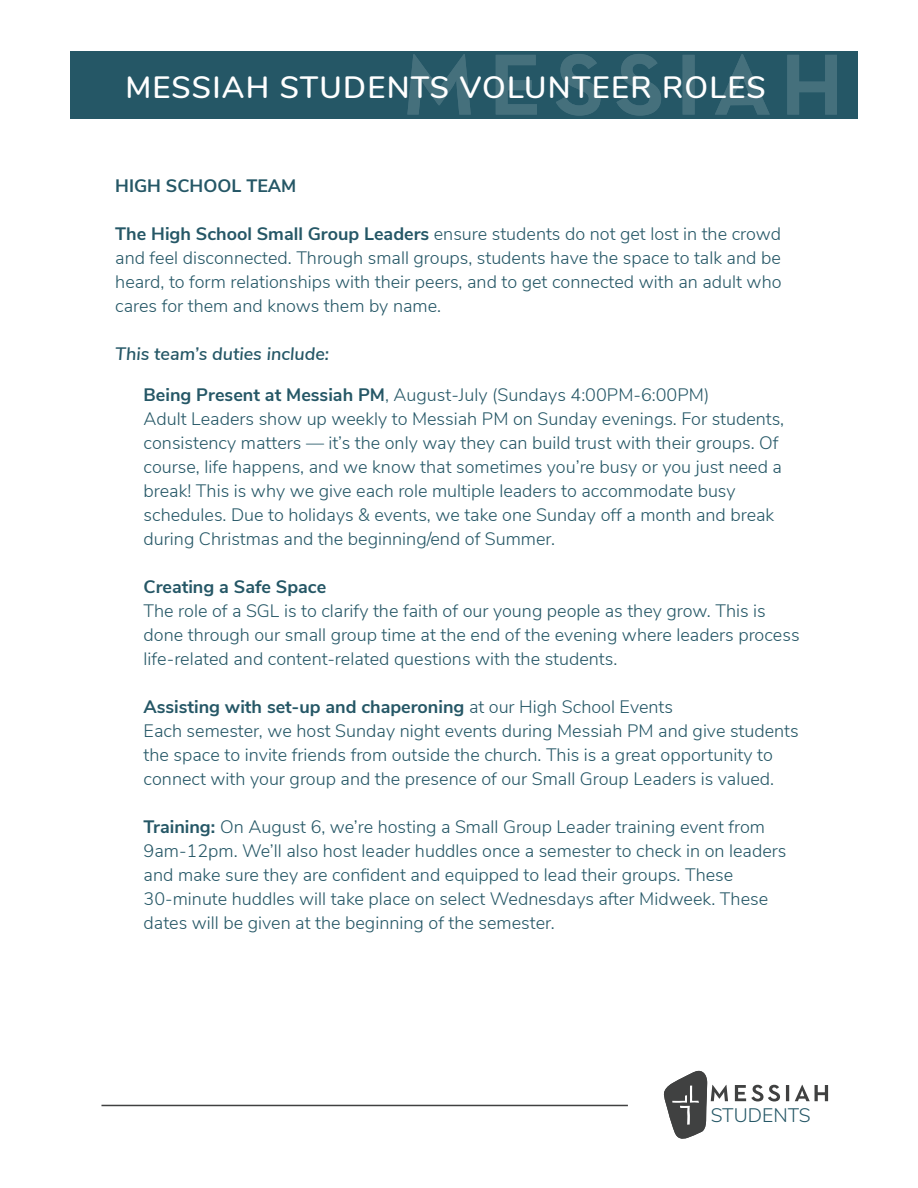
<style>
.page{position:relative;width:918px;height:1188px;background:#fff}
.page>*{position:absolute;margin:0;border:0;box-sizing:border-box;transform-origin:0 0}
.t1{font:600 30.75px "Nunito";letter-spacing:.04em;color:#fff}
.t2{font:300 19.5px "Nunito Sans";color:#255766}
.t3{font:300 18px/24px "Nunito Sans";color:#255766}
.t4{font:700 18px "Nunito Sans";color:#255766}
.t5{font:italic 600 18px "Nunito Sans";color:#255766}
.s1{font-weight:700}
</style>
<div class="page">
<div style="left:70px;top:51px;width:787px;height:67px;background:#255766"></div>
<svg style="left:407px;top:54px;width:430px;height:62px"></svg>
<hr style="left:101px;top:1105px;width:527px;height:1px;background:#404141">
<svg style="left:663px;top:1070px;width:165px;height:69px"></svg>
<h1 class="t1" style="left:125px;top:65px;width:642px">MESSIAH STUDENTS VOLUNTEER ROLES</h1>
<p class="t4" style="left:115px;top:173px;width:183px">HIGH SCHOOL TEAM</p>
<p class="t3" style="left:115px;top:221px;width:668px;text-align:justify"><span class="s1">The High School Small Group Leaders</span> ensure students do not get lost in the crowd and feel disconnected. Through small groups, students have the space to talk and be heard, to form relationships with their peers, and to get connected with an adult who cares for them and knows them by name.</p>
<p class="t5" style="left:115px;top:341px;width:215px">This team’s duties include:</p>
<p class="t3" style="left:144px;top:382px;width:642px"><span class="s1">Being Present at Messiah PM</span>, August-July (Sundays 4:00PM-6:00PM)<br>Adult Leaders show up weekly to Messiah PM on Sunday evenings. For students, consistency matters — it’s the only way they can build trust with their groups. Of course, life happens, and we know that sometimes you’re busy or you just need a break! This is why we give each role multiple leaders to accommodate busy schedules. Due to holidays &amp; events, we take one Sunday off a month and break during Christmas and the beginning/end of Summer.</p>
<p class="t4" style="left:144px;top:574px;width:184px">Creating a Safe Space</p>
<p class="t3" style="left:144px;top:598px;width:658px">The role of a SGL is to clarify the faith of our young people as they grow. This is done through our small group time at the end of the evening where leaders process life-related and content-related questions with the students.</p>
<p class="t3" style="left:144px;top:694px;width:657px"><span class="s1">Assisting with set-up and chaperoning</span> at our High School Events<br>Each semester, we host Sunday night events during Messiah PM and give students the space to invite friends from outside the church. This is a great opportunity to connect with your group and the presence of our Small Group Leaders is valued.</p>
<p class="t3" style="left:144px;top:814px;width:644px"><span class="s1">Training:</span> On August 6, we’re hosting a Small Group Leader training event from 9am-12pm. We’ll also host leader huddles once a semester to check in on leaders and make sure they are confident and equipped to lead their groups. These 30-minute huddles will take place on select Wednesdays after Midweek. These dates will be given at the beginning of the semester.</p>
<p class="t2" style="left:711px;top:1101px;width:101px">STUDENTS</p>
</div>
